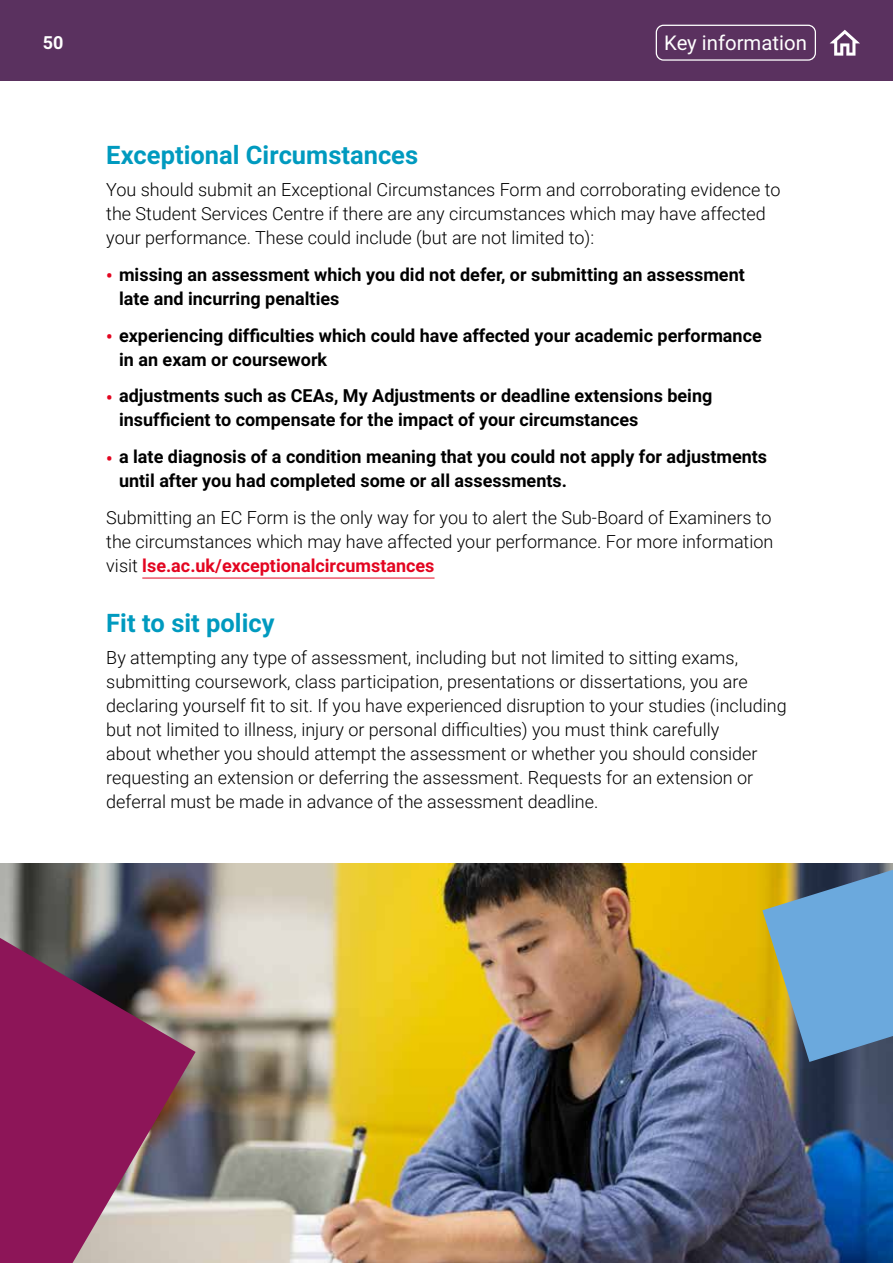
<style>
.page{position:relative;width:893px;height:1263px;background:#fff}
.page>*{position:absolute;margin:0;border:0;box-sizing:border-box;transform-origin:0 0}
.t1{font:700 25.5px "Roboto";color:#009abf}
.t2{font:20.4px "Roboto";color:#fff}
.t3{font:300 18px/24px "Roboto";color:#000}
.t4{font:700 18px/24px "Roboto";color:#000}
.t5{font:700 18px "Roboto";color:#fff}
.s1{color:#e30520}
.s2{font-weight:700;color:#e30520}
</style>
<div class="page">
<hr style="left:142px;top:578px;width:293px;height:1px;background:#e30520">
<img style="left:0;top:863px;width:893px;height:400px">
<svg style="left:762px;top:870px;width:131px;height:192px;background:#779daa"></svg>
<svg style="left:0;top:938px;width:196px;height:325px;background:#893d66"></svg>
<div style="left:0;top:0;width:893px;height:81px;background:#5a315f"></div>
<div style="left:656px;top:25px;width:160px;height:36px;border:1px solid #fff;border-radius:7px"></div>
<svg style="left:830px;top:30px;width:30px;height:26px"></svg>
<p class="t5" style="left:43px;top:30px;width:22px">50</p>
<p class="t2" style="left:664px;top:29px;width:144px">Key information</p>
<h1 class="t1" style="left:106px;top:137px;width:313px">Exceptional Circumstances</h1>
<p class="t3" style="left:106px;top:177px;width:676px">You should submit an Exceptional Circumstances Form and corroborating evidence to the Student Services Centre if there are any circumstances which may have affected your performance. These could include (but are not limited to):</p>
<p class="t4" style="left:119px;top:262px;width:627px;text-indent:-13px"><span class="s1">•</span> missing an assessment which you did not defer, or submitting an assessment late and incurring penalties</p>
<p class="t4" style="left:119px;top:323px;width:644px;text-indent:-13px"><span class="s1">•</span> experiencing difficulties which could have affected your academic performance in an exam or coursework</p>
<p class="t4" style="left:119px;top:383px;width:595px;text-indent:-13px"><span class="s1">•</span> adjustments such as CEAs, My Adjustments or deadline extensions being insufficient to compensate for the impact of your circumstances</p>
<p class="t4" style="left:119px;top:444px;width:650px;text-indent:-13px"><span class="s1">•</span> a late diagnosis of a condition meaning that you could not apply for adjustments until after you had completed some or all assessments.</p>
<p class="t3" style="left:106px;top:505px;width:669px;text-align:justify">Submitting an EC Form is the only way for you to alert the Sub-Board of Examiners to the circumstances which may have affected your performance. For more information visit <span class="s2">lse.ac.uk/exceptionalcircumstances</span></p>
<h1 class="t1" style="left:106px;top:605px;width:170px">Fit to sit policy</h1>
<p class="t3" style="left:106px;top:645px;width:682px">By attempting any type of assessment, including but not limited to sitting exams, submitting coursework, class participation, presentations or dissertations, you are declaring yourself fit to sit. If you have experienced disruption to your studies (including but not limited to illness, injury or personal difficulties) you must think carefully<br>about whether you should attempt the assessment or whether you should consider requesting an extension or deferring the assessment. Requests for an extension or deferral must be made in advance of the assessment deadline.</p>
</div>
